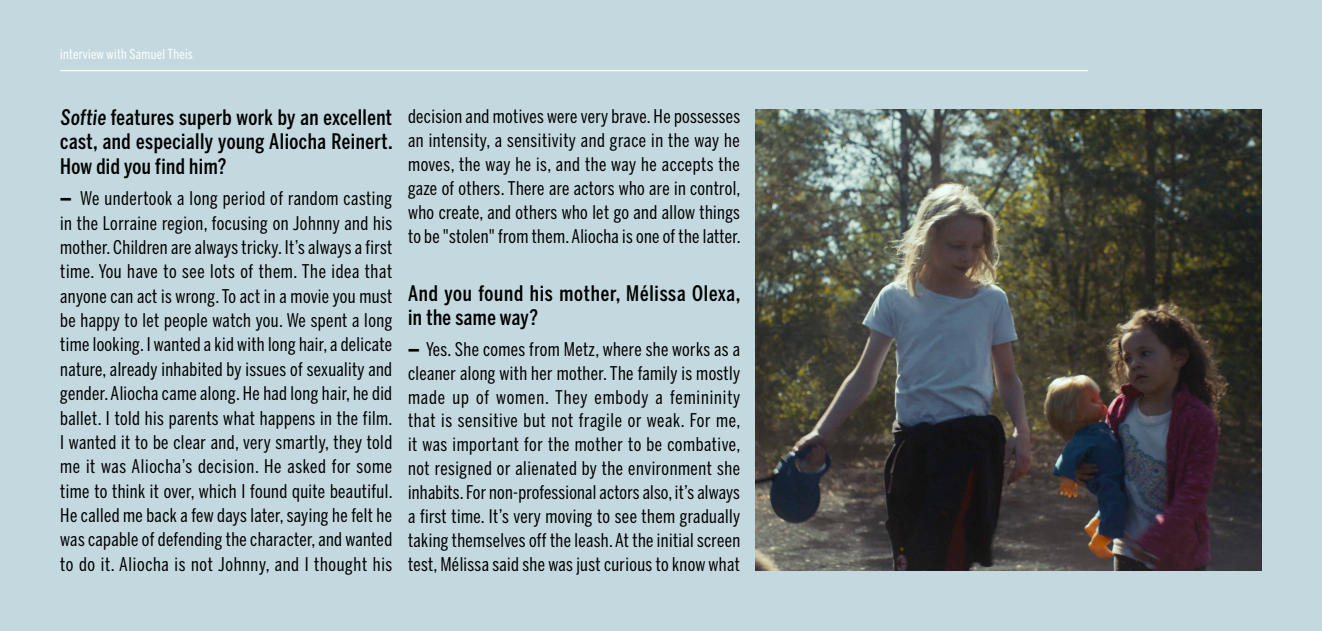
<style>
.page{position:relative;width:1322px;height:631px;background:#c3d9df}
.page>*{position:absolute;margin:0;border:0;box-sizing:border-box;transform-origin:0 0}
.t1{font:500 21.25px/24.4px "Benton Sans Comp";letter-spacing:.025em;color:#000;text-align:justify}
.t2{font:18.75px/24.4px "Benton Sans Comp";letter-spacing:.02em;color:#000;text-align:justify}
.t3{font:13.75px "Benton Sans Comp";letter-spacing:.02em;color:#fff}
.s1{font-weight:900}
</style>
<div class="page">
<img style="left:756px;top:109px;width:505px;height:461px">
<hr style="left:60px;top:70px;width:1028px;height:1px;background:#fff">
<p class="t3" style="left:60px;top:46px;width:134px">interview with Samuel Theis</p>
<p class="t1" style="left:60px;top:105px;width:334px">Softie features superb work by an excellent cast, and especially young Aliocha Reinert.<br>How did you find him?</p>
<p class="t2" style="left:60px;top:186px;width:334px"><span class="s1">—</span> We undertook a long period of random casting in the Lorraine region, focusing on Johnny and his mother. Children are always tricky. It’s always a first time. You have to see lots of them. The idea that anyone can act is wrong. To act in a movie you must be happy to let people watch you. We spent a long time looking. I wanted a kid with long hair, a delicate nature, already inhabited by issues of sexuality and gender. Aliocha came along. He had long hair, he did ballet. I told his parents what happens in the film.<br>I wanted it to be clear and, very smartly, they told me it was Aliocha’s decision. He asked for some time to think it over, which I found quite beautiful.<br>He called me back a few days later, saying he felt he was capable of defending the character, and wanted to do it. Aliocha is not Johnny, and I thought his</p>
<p class="t2" style="left:408px;top:104px;width:334px;line-height:23.9px">decision and motives were very brave. He possesses an intensity, a sensitivity and grace in the way he moves, the way he is, and the way he accepts the gaze of others. There are actors who are in control, who create, and others who let go and allow things to be "stolen" from them. Aliocha is one of the latter.</p>
<p class="t1" style="left:408px;top:281px;width:334px;line-height:23.9px">And you found his mother, Mélissa Olexa, in the same way?</p>
<p class="t2" style="left:408px;top:337px;width:334px;line-height:23.9px"><span class="s1">—</span> Yes. She comes from Metz, where she works as a cleaner along with her mother. The family is mostly made up of women. They embody a femininity that is sensitive but not fragile or weak. For me, it was important for the mother to be combative, not resigned or alienated by the environment she inhabits. For non-professional actors also, it’s always a first time. It’s very moving to see them gradually taking themselves off the leash. At the initial screen test, Mélissa said she was just curious to know what</p>
</div>
